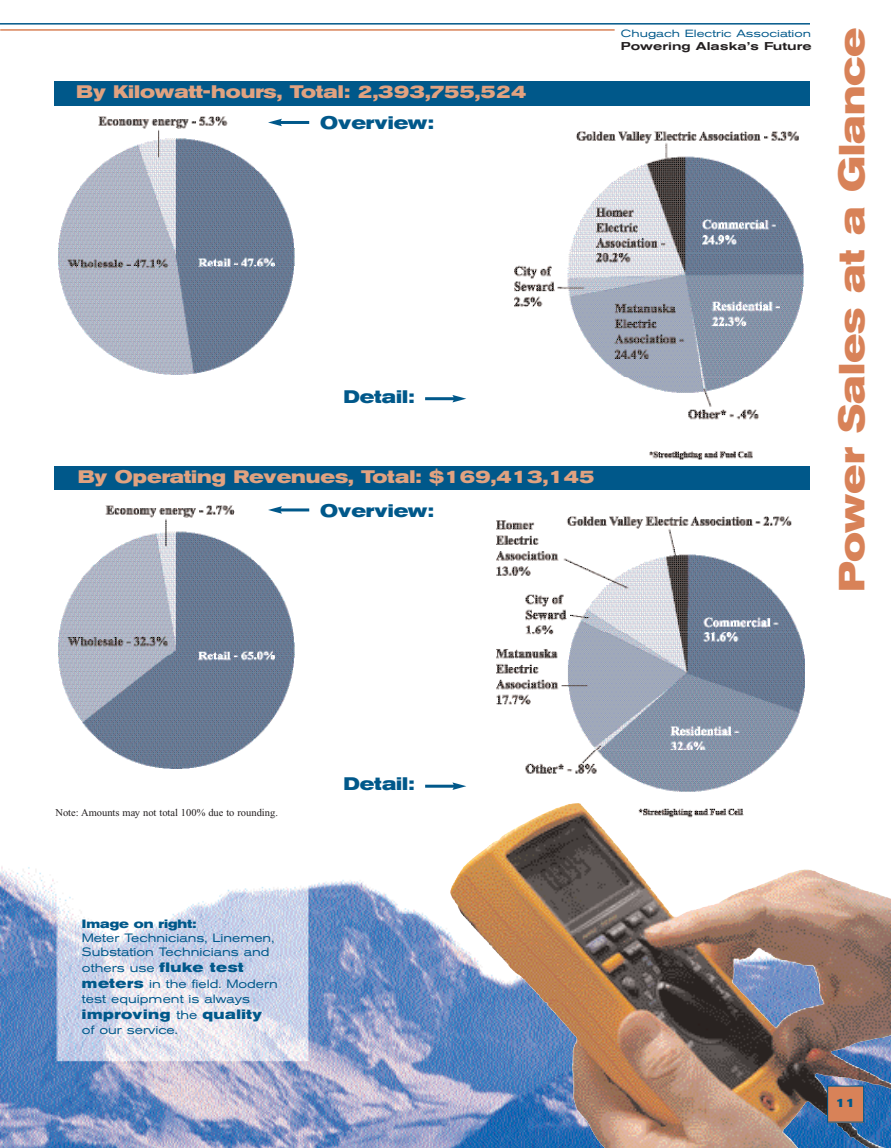
<style>
.page{position:relative;width:891px;height:1148px;background:#fff}
.page>*{position:absolute;margin:0;border:0;box-sizing:border-box;transform-origin:0 0}
.t1{font:700 expanded 36px "Akzidenz Grotesk BE";color:#d88258}
.t2{font:700 expanded 18px "Akzidenz Grotesk BE";color:#e1a280}
.t3{font:700 expanded 18px "Akzidenz Grotesk BE";color:#00588a}
.t4{font:700 expanded 13.5px "Akzidenz Grotesk BE";letter-spacing:.04em;color:#00588a}
.t5{font:expanded 12px/15.3px "Akzidenz Grotesk BE";color:#00588a}
.t6{font:700 expanded 12px "Akzidenz Grotesk BE";color:#00588a}
.t7{font:500 expanded 11.25px "Akzidenz Grotesk BE";color:#231f20;scale:1.1 1}
.t8{font:10.5px "Times New Roman";color:#231f20}
.t9{font:expanded 10.35px "Akzidenz Grotesk BE";color:#00588a;scale:1.1 1}
.s1{font-weight:700;font-size:13.5px}
.s2{font-weight:400;font-size:12px}
</style>
<div class="page">
<img style="left:16px;top:654px;width:875px;height:493px">
<img style="left:0;top:866px;width:16px;height:281px">
<hr style="left:0;top:29px;width:615px;height:2px;background:#d88258">
<hr style="left:0;top:23px;width:810px;height:2px;background:#00588a">
<img style="left:496px;top:516px;width:303px;height:117px">
<img style="left:496px;top:633px;width:308px;height:193px">
<img style="left:815px;top:1072px;width:76px;height:75px">
<div style="left:828px;top:1086px;width:36px;height:36px;background:#d88258"></div>
<div style="left:827px;top:1085px;width:37px;height:37px;border:1px solid #00588a"></div>
<img style="left:59px;top:116px;width:236px;height:151px">
<img style="left:59px;top:267px;width:235px;height:108px">
<div style="left:54px;top:81px;width:756px;height:24px;background:#00588a"></div>
<div style="left:54px;top:466px;width:756px;height:24px;background:#00588a"></div>
<hr style="left:279px;top:121px;width:30px;height:3px;background:#00588a">
<svg style="left:268px;top:119px;width:14px;height:7px"></svg>
<div style="left:54px;top:493px;width:245px;height:312px;background:#fff"></div>
<img style="left:58px;top:505px;width:237px;height:151px">
<img style="left:58px;top:656px;width:237px;height:112px">
<img style="left:569px;top:131px;width:233px;height:122px">
<img style="left:514px;top:253px;width:290px;height:207px">
<hr style="left:425px;top:397px;width:30px;height:3px;background:#00588a">
<svg style="left:452px;top:395px;width:14px;height:7px"></svg>
<hr style="left:279px;top:508px;width:30px;height:3px;background:#00588a">
<svg style="left:268px;top:506px;width:14px;height:8px"></svg>
<hr style="left:425px;top:784px;width:30px;height:3px;background:#00588a">
<svg style="left:452px;top:782px;width:14px;height:8px"></svg>
<h2 class="t2" style="left:76px;top:85px;width:452px">By Kilowatt-hours, Total: 2,393,755,524</h2>
<h2 class="t3" style="left:320px;top:116px;width:115px">Overview:</h2>
<h2 class="t3" style="left:343px;top:390px;width:73px">Detail:</h2>
<h2 class="t2" style="left:78px;top:470px;width:518px">By Operating Revenues, Total: $169,413,145</h2>
<h2 class="t3" style="left:320px;top:504px;width:115px">Overview:</h2>
<p class="t9" style="left:621px;top:30px;width:174px">Chugach Electric Association</p>
<p class="t7" style="left:621px;top:42px;width:175px">Powering Alaska’s Future</p>
<h1 class="t1" style="left:839px;top:592px;width:565px;rotate:-90deg">Power Sales at a Glance</h1>
<p class="t8" style="left:55px;top:808px;width:224px">Note: Amounts may not total 100% due to rounding.</p>
<p class="t6" style="left:82px;top:919px;width:116px">Image on right:</p>
<p class="t5" style="left:82px;top:931px;width:197px">Meter Technicians, Linemen,<br>Substation Technicians and others use <span class="s1">fluke test meters</span> in the field. Modern test equipment is always</p>
<p class="t4" style="left:82px;top:1009px;width:182px">improving <span class="s2">the</span> quality</p>
<p class="t5" style="left:82px;top:1023px;width:97px">of our service.</p>
<h2 class="t3" style="left:343px;top:777px;width:73px">Detail:</h2>
<p class="t6" style="left:835px;top:1098px;width:22px">11</p>
</div>
